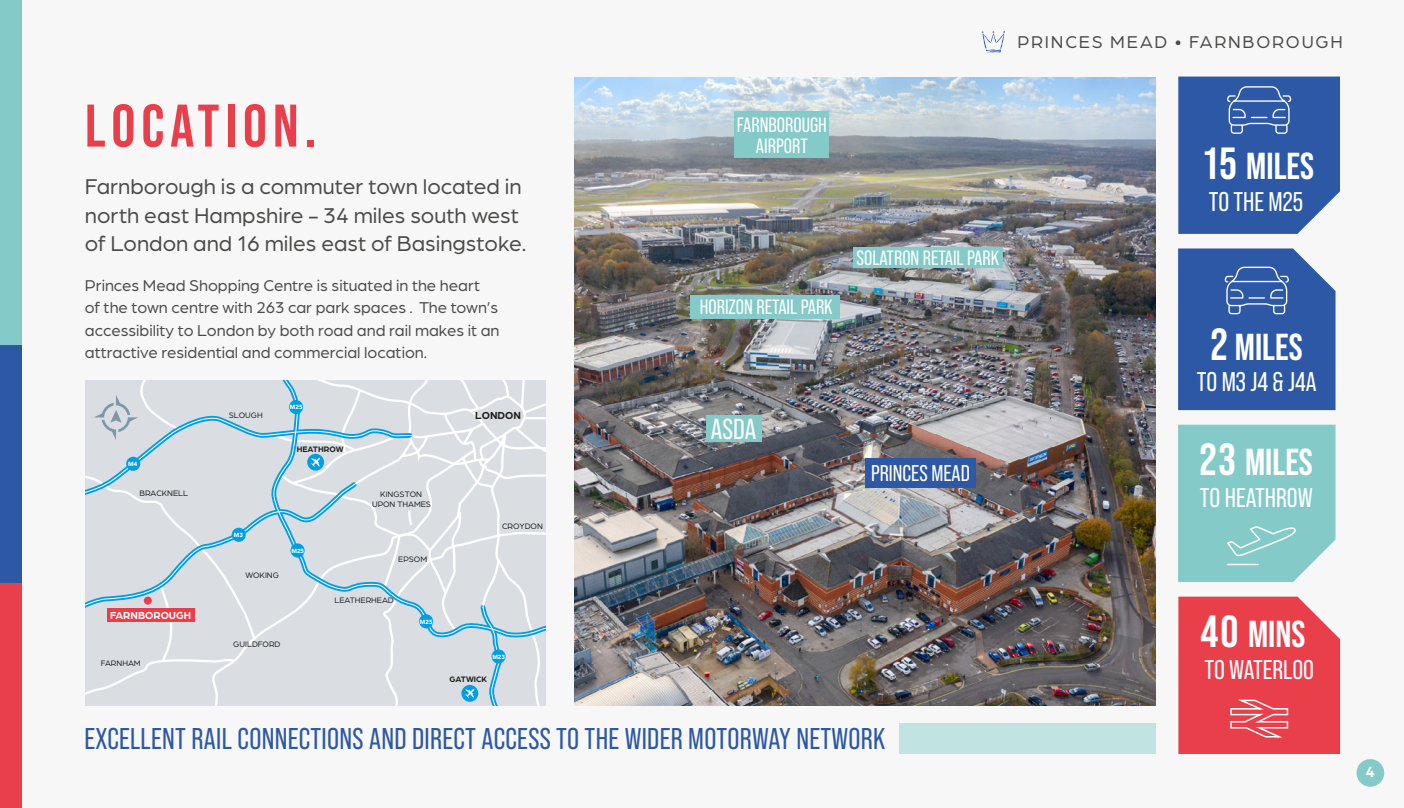
<style>
.page{position:relative;width:1404px;height:808px;background:#fff}
.page>*{position:absolute;margin:0;border:0;box-sizing:border-box;transform-origin:0 0}
.t1{font:700 60px "Bebas Neue Pro";letter-spacing:.1em;color:#e83f4b}
.t2{font:700 37.5px "Bebas Neue Pro";color:#fff}
.t3{font:30px "Bebas Neue Pro";letter-spacing:.01em;color:#2d58a5}
.t4{font:28.95px "Bebas Neue Pro";color:#fff}
.t5{font:27px "Bebas Neue Pro";color:#fff}
.t6{font:22.8px "Bebas Neue Pro";color:#fff}
.t7{font:22.5px/28.5px "Arboria";color:#4a4a49}
.t8{font:20.7px/20.7px "Bebas Neue Pro";color:#fff;text-align:center}
.t9{font:18px "Arboria";letter-spacing:.1em;color:#4a4a49}
.t10{font:16.5px/22.5px "Arboria";color:#4a4a49}
.t11{font:700 15.6px "Arboria";color:#fff}
.t12{font:700 10.65px "Arboria";color:#fff}
.t13{font:700 10.65px "Arboria";color:#1d1d1b}
.t14{font:8.4px/10.1px "Arboria";color:#1d1d1b;text-align:center}
.t15{font:700 8.4px "Arboria";color:#1d1d1b}
.t16{font:900 6px "Avenir";color:#fff}
.s1{font-size:45px}
</style>
<div class="page">
<div style="left:0;top:0;width:1403px;height:808px;background:#f7f7f7"></div>
<div style="left:1356px;top:759px;width:27px;height:28px;background:#83cac8;border-radius:50%"></div>
<svg style="left:981px;top:31px;width:24px;height:21px"></svg>
<div style="left:899px;top:723px;width:256px;height:31px;background:#c1e4e3"></div>
<svg style="left:85px;top:381px;width:461px;height:325px;background:#d4dde4"></svg>
<div style="left:107px;top:608px;width:87px;height:14px;background:#e83f4b"></div>
<div style="left:0;top:343px;width:21px;height:240px;background:#2d58a5"></div>
<div style="left:0;top:0;width:21px;height:344px;background:#83cac8"></div>
<div style="left:0;top:584px;width:21px;height:224px;background:#e83f4b"></div>
<div style="left:1178px;top:425px;width:157px;height:157px;background:#83cac8"></div>
<svg style="left:1178px;top:248px;width:157px;height:162px;background:#3861a9"></svg>
<svg style="left:1178px;top:77px;width:161px;height:157px;background:#3861a9"></svg>
<img style="left:574px;top:78px;width:581px;height:628px">
<div style="left:706px;top:415px;width:55px;height:26px;background:#83cac8"></div>
<div style="left:734px;top:112px;width:94px;height:46px;background:#83cac8"></div>
<div style="left:865px;top:458px;width:110px;height:29px;background:#2d58a5"></div>
<div style="left:852px;top:247px;width:150px;height:20px;background:#83cac8"></div>
<div style="left:690px;top:295px;width:149px;height:24px;background:#83cac8"></div>
<svg style="left:1178px;top:597px;width:161px;height:157px;background:#e94955"></svg>
<p class="t9" style="left:1017px;top:30px;width:327px">PRINCES MEAD • FARNBOROUGH</p>
<h1 class="t1" style="left:85px;top:91px;width:233px">LOCATION.</h1>
<h3 class="t7" style="left:85px;top:172px;width:443px">Farnborough is a commuter town located in north east Hampshire - 34 miles south west of London and 16 miles east of Basingstoke.</h3>
<p class="t10" style="left:85px;top:273px;width:416px">Princes Mead Shopping Centre is situated in the heart<br>of the town centre with 263 car park spaces . The town’s accessibility to London by both road and rail makes it an attractive residential and commercial location.</p>
<p class="t16" style="left:128px;top:459px;width:11px">M4</p>
<p class="t14" style="left:139px;top:488px;width:50px">BRACKNELL</p>
<p class="t12" style="left:110px;top:608px;width:83px">FARNBOROUGH</p>
<p class="t14" style="left:101px;top:658px;width:41px">FARNHAM</p>
<p class="t14" style="left:229px;top:410px;width:36px">SLOUGH</p>
<p class="t16" style="left:290px;top:402px;width:14px">M25</p>
<p class="t15" style="left:297px;top:444px;width:48px">HEATHROW</p>
<p class="t16" style="left:234px;top:530px;width:11px">M3</p>
<p class="t14" style="left:245px;top:570px;width:35px">WOKING</p>
<p class="t16" style="left:291px;top:545px;width:14px">M25</p>
<p class="t14" style="left:233px;top:639px;width:49px">GUILDFORD</p>
<p class="t14" style="left:372px;top:488px;width:60px">KINGSTON<br>UPON THAMES</p>
<p class="t14" style="left:398px;top:554px;width:30px">EPSOM</p>
<p class="t14" style="left:334px;top:594px;width:61px">LEATHERHEAD</p>
<p class="t16" style="left:420px;top:616px;width:14px">M25</p>
<p class="t13" style="left:475px;top:408px;width:47px">LONDON</p>
<p class="t14" style="left:502px;top:520px;width:42px">CROYDON</p>
<p class="t16" style="left:492px;top:651px;width:14px">M23</p>
<p class="t15" style="left:449px;top:673px;width:39px">GATWICK</p>
<p class="t8" style="left:736px;top:114px;width:91px">FARNBOROUGH<br>AIRPORT</p>
<p class="t8" style="left:699px;top:296px;width:134px">HORIZON RETAIL PARK</p>
<p class="t8" style="left:856px;top:248px;width:144px">SOLATRON RETAIL PARK</p>
<h3 class="t4" style="left:711px;top:413px;width:47px">ASDA</h3>
<h3 class="t6" style="left:871px;top:460px;width:100px">PRINCES MEAD</h3>
<h3 class="t3" style="left:84px;top:722px;width:802px">EXCELLENT RAIL CONNECTIONS AND DIRECT ACCESS TO THE WIDER MOTORWAY NETWORK</h3>
<h2 class="t2" style="left:1204px;top:144px;width:111px"><span class="s1">15</span> MILES</h2>
<h3 class="t5" style="left:1208px;top:186px;width:96px">TO THE M25</h3>
<h2 class="t2" style="left:1210px;top:325px;width:93px"><span class="s1">2</span> MILES</h2>
<h3 class="t5" style="left:1196px;top:367px;width:121px">TO M3 J4 &amp; J4A</h3>
<h2 class="t2" style="left:1199px;top:441px;width:114px"><span class="s1">23</span> MILES</h2>
<h3 class="t5" style="left:1199px;top:482px;width:114px">TO HEATHROW</h3>
<h2 class="t2" style="left:1200px;top:612px;width:106px"><span class="s1">40</span> MINS</h2>
<h3 class="t5" style="left:1204px;top:654px;width:111px">TO WATERLOO</h3>
<p class="t11" style="left:1365px;top:761px;width:11px">4</p>
</div>
